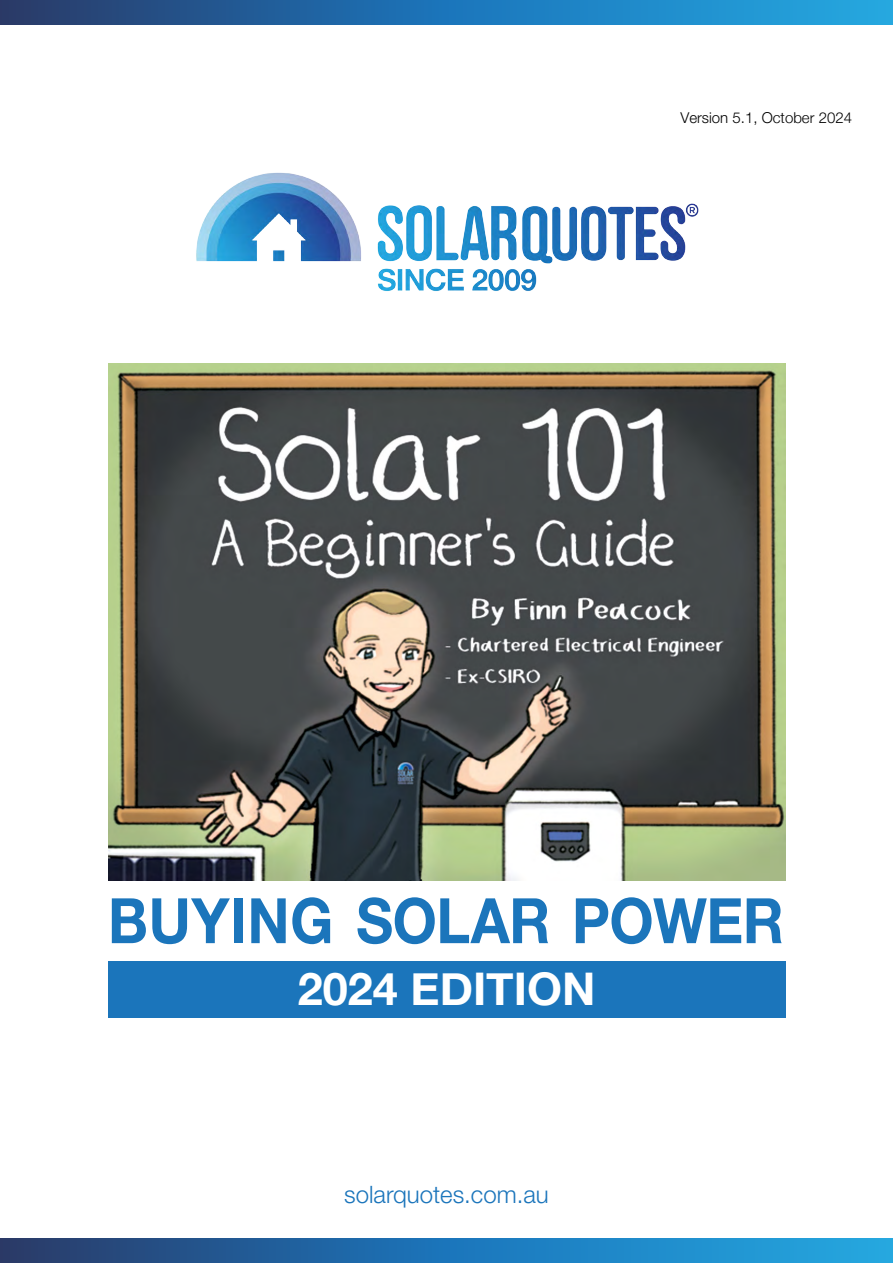
<style>
.page{position:relative;width:893px;height:1263px;background:#fff}
.page>*{position:absolute;margin:0;border:0;box-sizing:border-box;transform-origin:0 0}
.t1{font:700 62.7px "Helvetica Neue";letter-spacing:-.01em;color:#1b75bb;scale:.91 1}
.t2{font:700 45px "Helvetica Neue";color:#fff}
.t3{font:300 24px "Helvetica Neue";color:#1b75bb}
.t4{font:300 15px "Helvetica Neue";color:#000}
</style>
<div class="page">
<img style="left:196px;top:172px;width:503px;height:119px">
<div style="left:0;top:0;width:892px;height:24px;background:linear-gradient(to right,#243c72,#1faaec)"></div>
<img style="left:108px;top:364px;width:677px;height:517px">
<div style="left:1px;top:1238px;width:892px;height:25px;background:linear-gradient(to right,#243c73,#1faaec)"></div>
<div style="left:108px;top:961px;width:677px;height:57px;background:#1b75bb"></div>
<p class="t4" style="left:680px;top:108px;width:173px">Version 5.1, October 2024</p>
<h1 class="t1" style="left:108px;top:882px;width:744px">BUYING SOLAR POWER</h1>
<h2 class="t2" style="left:298px;top:961px;width:299px">2024 EDITION</h2>
<h3 class="t3" style="left:344px;top:1180px;width:206px">solarquotes.com.au</h3>
</div>
